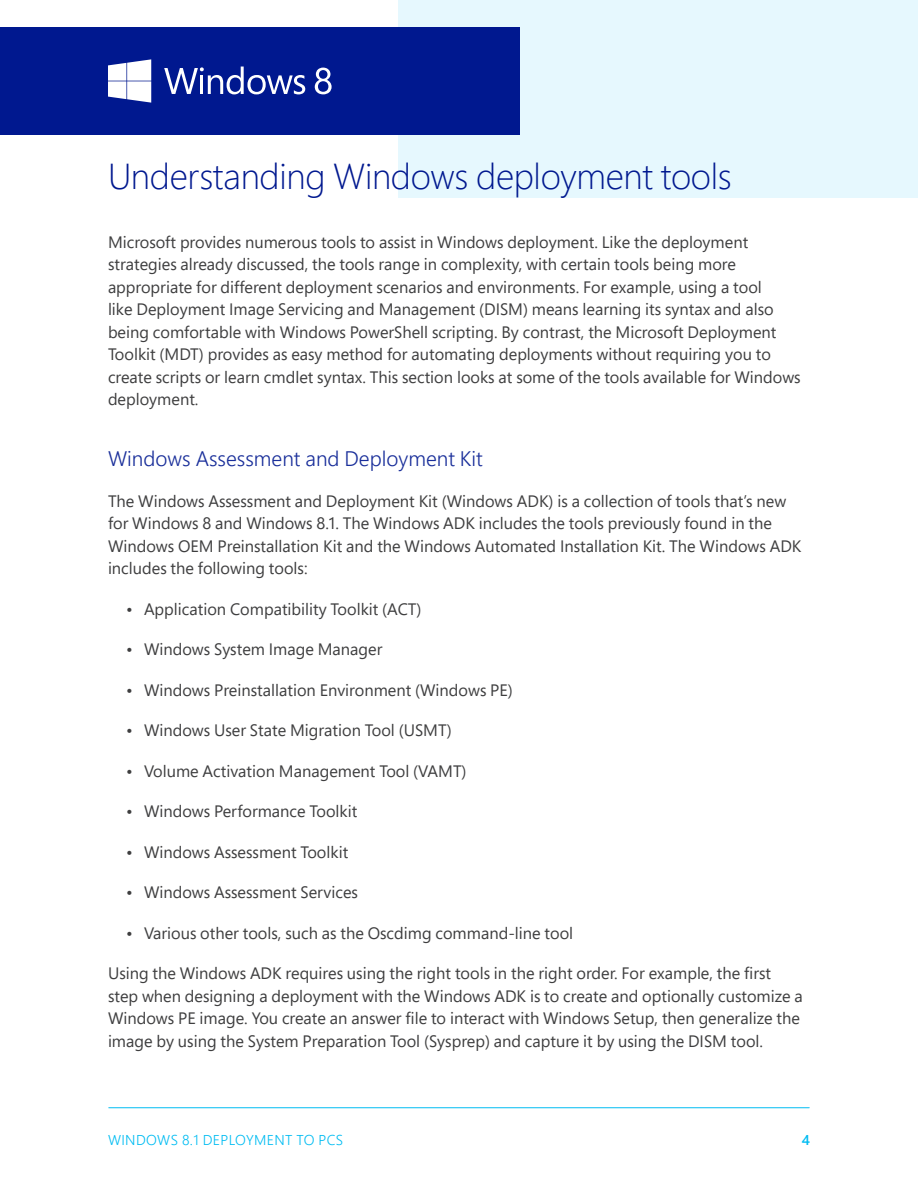
<style>
.page{position:relative;width:918px;height:1188px;background:#fff}
.page>*{position:absolute;margin:0;border:0;box-sizing:border-box;transform-origin:0 0}
.Heading_1{font:300 36px "Segoe Pro";letter-spacing:-.01em;color:#00188f}
.Heading_2{font:300 21px "Segoe Pro";color:#1a2f9a}
.t1{font:16.5px/22.5px "Segoe Pro";color:#3e3e3f}
.t2{font:300 14.25px "Segoe Pro";letter-spacing:.025em;color:#00bcf2}
.t3{font:600 14.25px "Segoe Pro";color:#00bcf2}
</style>
<div class="page">
<hr style="left:109px;top:1107px;width:700px;height:1px;background:#00bcf2">
<div style="left:399px;top:0;width:519px;height:198px;background:#e6f8fe"></div>
<div style="left:0;top:27px;width:519px;height:108px;background:#00188f"></div>
<svg style="left:108px;top:59px;width:43px;height:44px;background:#cfd4ea"></svg>
<svg style="left:164px;top:67px;width:141px;height:27px"></svg>
<svg style="left:315px;top:68px;width:17px;height:26px"></svg>
<p class="Heading_1" style="left:108px;top:152px;width:625px">Understanding Windows deployment tools</p>
<p class="t1" style="left:108px;top:230px;width:694px">Microsoft provides numerous tools to assist in Windows deployment. Like the deployment strategies already discussed, the tools range in complexity, with certain tools being more appropriate for different deployment scenarios and environments. For example, using a tool<br>like Deployment Image Servicing and Management (DISM) means learning its syntax and also being comfortable with Windows PowerShell scripting. By contrast, the Microsoft Deployment Toolkit (MDT) provides as easy method for automating deployments without requiring you to create scripts or learn cmdlet syntax. This section looks at some of the tools available for Windows deployment.</p>
<p class="Heading_2" style="left:108px;top:444px;width:376px">Windows Assessment and Deployment Kit</p>
<p class="t1" style="left:108px;top:489px;width:695px">The Windows Assessment and Deployment Kit (Windows ADK) is a collection of tools that’s new for Windows 8 and Windows 8.1. The Windows ADK includes the tools previously found in the Windows OEM Preinstallation Kit and the Windows Automated Installation Kit. The Windows ADK includes the following tools:</p>
<p class="t1" style="left:126px;top:597px;width:297px">• Application Compatibility Toolkit (ACT)</p>
<p class="t1" style="left:126px;top:638px;width:258px">• Windows System Image Manager</p>
<p class="t1" style="left:126px;top:678px;width:388px">• Windows Preinstallation Environment (Windows PE)</p>
<p class="t1" style="left:126px;top:719px;width:327px">• Windows User State Migration Tool (USMT)</p>
<p class="t1" style="left:126px;top:759px;width:342px">• Volume Activation Management Tool (VAMT)</p>
<p class="t1" style="left:126px;top:800px;width:233px">• Windows Performance Toolkit</p>
<p class="t1" style="left:126px;top:840px;width:224px">• Windows Assessment Toolkit</p>
<p class="t1" style="left:126px;top:881px;width:234px">• Windows Assessment Services</p>
<p class="t1" style="left:126px;top:921px;width:449px">• Various other tools, such as the Oscdimg command-line tool</p>
<p class="t1" style="left:108px;top:962px;width:696px">Using the Windows ADK requires using the right tools in the right order. For example, the first step when designing a deployment with the Windows ADK is to create and optionally customize a Windows PE image. You create an answer file to interact with Windows Setup, then generalize the image by using the System Preparation Tool (Sysprep) and capture it by using the DISM tool.</p>
<p class="t2" style="left:108px;top:1130px;width:237px">WINDOWS 8.1 DEPLOYMENT TO PCS</p>
<p class="t3" style="left:802px;top:1130px;width:10px">4</p>
</div>
